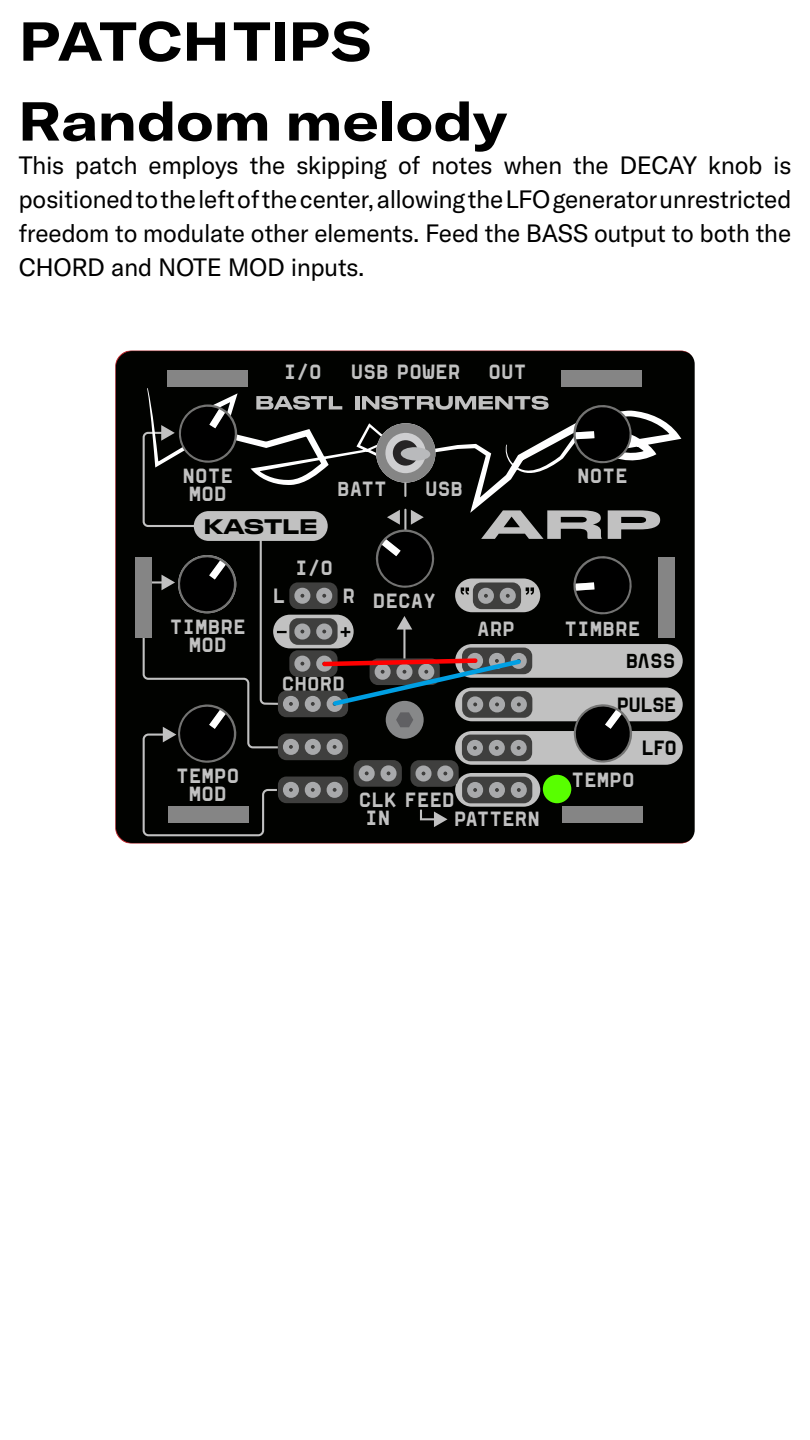
<style>
.page{position:relative;width:810px;height:1440px;background:#fff}
.page>*{position:absolute;margin:0;border:0;box-sizing:border-box;transform-origin:0 0}
.t1{font:700 expanded 54px "GT America LCG";color:#000}
.t2{font:24.75px/33.8px "GT America LCG";color:#000;text-align:justify}
.t3{font:20.02px/18px "Mono Bastl 2 mm";letter-spacing:-.03em;color:#c1c1c1;text-align:center}
.t4{font:20.02px/43.5px "Mono Bastl 2 mm";letter-spacing:-.085em;color:#010200;text-align:right}
.t5{font:20.02px "Mono Bastl 2 mm Alt";color:#c1c1c1}
.t6{font:500 19.8px "Druk Wide";letter-spacing:.03em;color:#010200}
.s1{font-family:"Mono Bastl 2 mm Alt"}
</style>
<div class="page">
<div style="left:115px;top:351px;width:580px;height:492px;background:#010200"></div>
<div style="left:455px;top:644px;width:228px;height:34px;background:#c1c1c1;border-radius:17px"></div>
<div style="left:455px;top:688px;width:228px;height:33px;background:#c1c1c1;border-radius:17px"></div>
<div style="left:455px;top:731px;width:228px;height:34px;background:#c1c1c1;border-radius:17px"></div>
<div style="left:147px;top:388px;width:534px;height:125px;background:#010200"></div>
<div style="left:135px;top:557px;width:17px;height:80px;background:#858585"></div>
<div style="left:167px;top:370px;width:81px;height:17px;background:#858585"></div>
<div style="left:562px;top:370px;width:80px;height:17px;background:#858585"></div>
<div style="left:658px;top:557px;width:17px;height:80px;background:#858585"></div>
<svg style="left:142px;top:396px;width:518px;height:441px;background:#2e2f2e"></svg>
<p class="t1" style="left:20px;top:8px;width:355px">PATCH TIPS</p>
<p class="t1" style="left:19px;top:88px;width:490px">Random melody</p>
<p class="t2" style="left:19px;top:149px;width:774px">This patch employs the skipping of notes when the DECAY knob is positioned to the left of the center, allowing the LFO generator unrestricted freedom to modulate other elements. Feed the BASS output to both the CHORD and NOTE MOD inputs.</p>
<p class="t3" style="left:284px;top:362px;width:40px">I/0</p>
<p class="t3" style="left:351px;top:362px;width:112px">USB POWE<span class="s1">R</span></p>
<p class="t3" style="left:488px;top:362px;width:40px">OUT</p>
<p class="t3" style="left:182px;top:466px;width:53px">NOTE<br>MOD</p>
<p class="t3" style="left:577px;top:466px;width:53px">NOTE</p>
<p class="t3" style="left:337px;top:479px;width:52px">BATT</p>
<p class="t3" style="left:425px;top:479px;width:40px">USB</p>
<p class="t6" style="left:204px;top:510px;width:115px">KASTLE</p>
<p class="t3" style="left:170px;top:617px;width:78px">TIMB<span class="s1">R</span>E<br>MOD</p>
<p class="t3" style="left:176px;top:766px;width:65px">TEMPO<br>MOD</p>
<p class="t3" style="left:295px;top:558px;width:40px">I/0</p>
<p class="t3" style="left:273px;top:586px;width:15px">L</p>
<p class="t5" style="left:342px;top:581px;width:15px">R</p>
<p class="t3" style="left:372px;top:591px;width:65px">DECAY</p>
<p class="t3" style="left:281px;top:674px;width:65px">CHORD</p>
<p class="t3" style="left:477px;top:619px;width:40px">A<span class="s1">R</span>P</p>
<p class="t3" style="left:365px;top:790px;width:92px;text-align:left;text-indent:-6px">CLK FEED<br>IN</p>
<p class="t3" style="left:454px;top:809px;width:88px">PATTERN</p>
<p class="t3" style="left:564px;top:619px;width:78px">TIMB<span class="s1">R</span>E</p>
<p class="t4" style="left:617px;top:639px;width:62px">B<span class="s1">A</span>SS<br>PULSE<br>LFO</p>
<p class="t3" style="left:571px;top:770px;width:65px">TEMPO</p>
</div>
